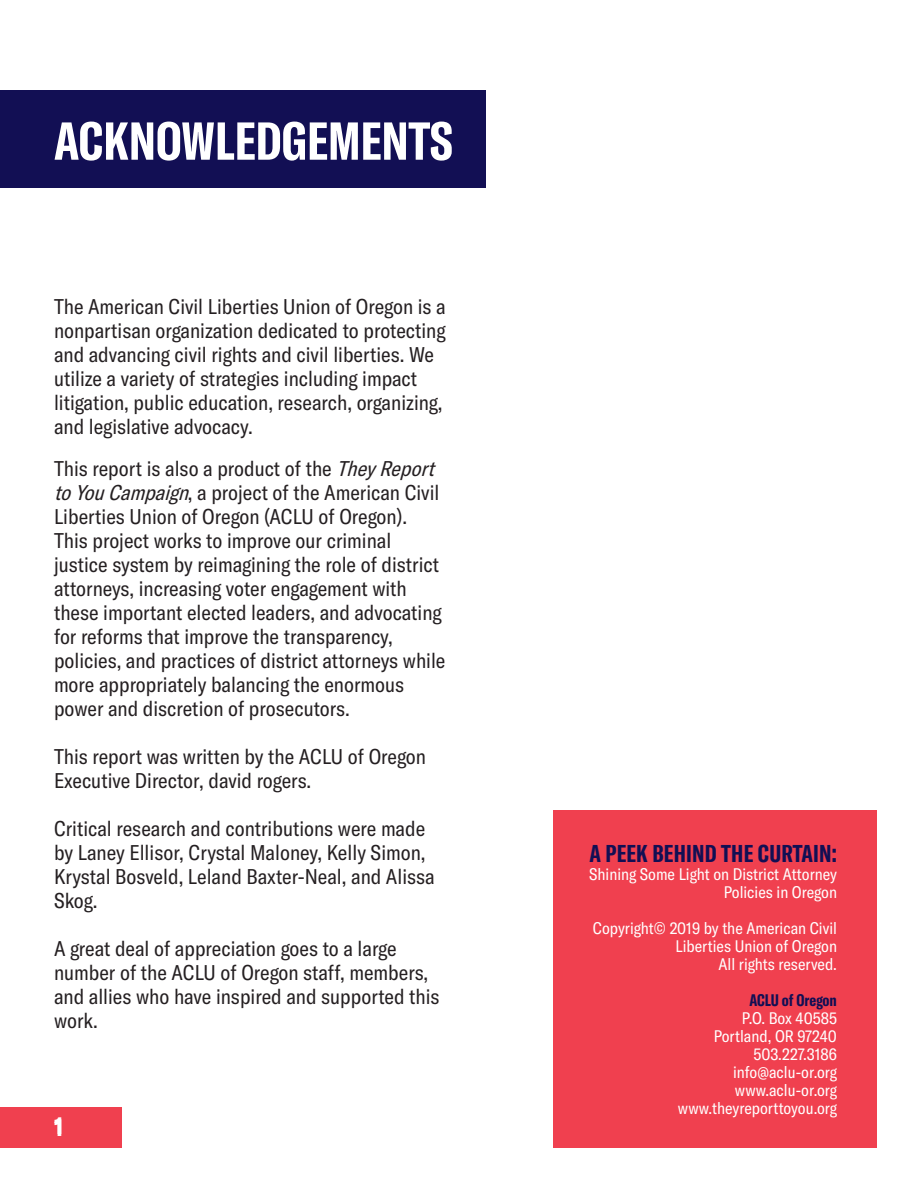
<style>
.page{position:relative;width:918px;height:1188px;background:#fff}
.page>*{position:absolute;margin:0;border:0;box-sizing:border-box;transform-origin:0 0}
.t1{font:700 extra-condensed 52.5px "GT America";color:#fff}
.Pa4{font:700 extra-condensed 24px "GT America";letter-spacing:.01em;color:#120f54}
.t2{font:700 condensed 24px "GT America";color:#fff}
.Pa4-2{font:condensed 21px/24px "GT America";color:#241f21}
.Pa4-3{font:condensed 16.5px/18px "GT America";color:#fff;text-align:right}
.Pa4-4{font:700 extra-condensed 16.5px "GT America";color:#120f54}
.s1{font-style:italic}
</style>
<div class="page">
<div style="left:0;top:1107px;width:121px;height:41px;background:#f0404f"></div>
<div style="left:554px;top:810px;width:324px;height:338px;background:#f0404f"></div>
<div style="left:0;top:91px;width:486px;height:97px;background:#120f54"></div>
<p class="t1" style="left:54px;top:110px;width:400px">ACKNOWLEDGEMENTS</p>
<p class="Pa4-2" style="left:54px;top:294px;width:393px">The American Civil Liberties Union of Oregon is a nonpartisan organization dedicated to protecting and advancing civil rights and civil liberties. We utilize a variety of strategies including impact litigation, public education, research, organizing, and legislative advocacy.</p>
<p class="Pa4-2" style="left:54px;top:456px;width:393px">This report is also a product of the <span class="s1">TheyReport toYouCampaign</span>, a project of the American Civil Liberties Union of Oregon (ACLU of Oregon).<br>This project works to improve our criminal justice system by reimagining the role of district attorneys, increasing voter engagement with these important elected leaders, and advocating for reforms that improve the transparency, policies, and practices of district attorneys while more appropriately balancing the enormous power and discretion of prosecutors.</p>
<p class="Pa4-2" style="left:54px;top:744px;width:374px">This report was written by the ACLU of Oregon<br>Executive Director, david rogers.</p>
<p class="Pa4-2" style="left:54px;top:816px;width:382px">Critical research and contributions were made by Laney Ellisor, Crystal Maloney, Kelly Simon, Krystal Bosveld, Leland Baxter-Neal, and Alissa Skog.</p>
<p class="Pa4-2" style="left:54px;top:936px;width:387px">A great deal of appreciation goes to a large number of the ACLU of Oregon staff, members, and allies who have inspired and supported this work.</p>
<p class="t2" style="left:54px;top:1112px;width:11px">1</p>
<p class="Pa4" style="left:589px;top:839px;width:249px">A PEEK BEHIND THE CURTAIN:</p>
<p class="Pa4-3" style="left:589px;top:865px;width:249px">Shining Some Light on District Attorney<br>Policies in Oregon</p>
<p class="Pa4-3" style="left:593px;top:919px;width:246px">Copyright© 2019 by the American Civil<br>Liberties Union of Oregon</p>
<p class="Pa4-3" style="left:719px;top:955px;width:120px">All rights reserved.</p>
<p class="Pa4-4" style="left:749px;top:990px;width:89px">ACLU of Oregon</p>
<p class="Pa4-3" style="left:742px;top:1009px;width:97px">P.O. Box 40585</p>
<p class="Pa4-3" style="left:714px;top:1027px;width:125px">Portland, OR 97240</p>
<p class="Pa4-3" style="left:753px;top:1045px;width:85px">503.227.3186</p>
<p class="Pa4-3" style="left:733px;top:1063px;width:105px">info@aclu-or.org</p>
<p class="Pa4-3" style="left:735px;top:1081px;width:104px">www.aclu-or.org</p>
<p class="Pa4-3" style="left:678px;top:1099px;width:161px">www.theyreporttoyou.org</p>
</div>
